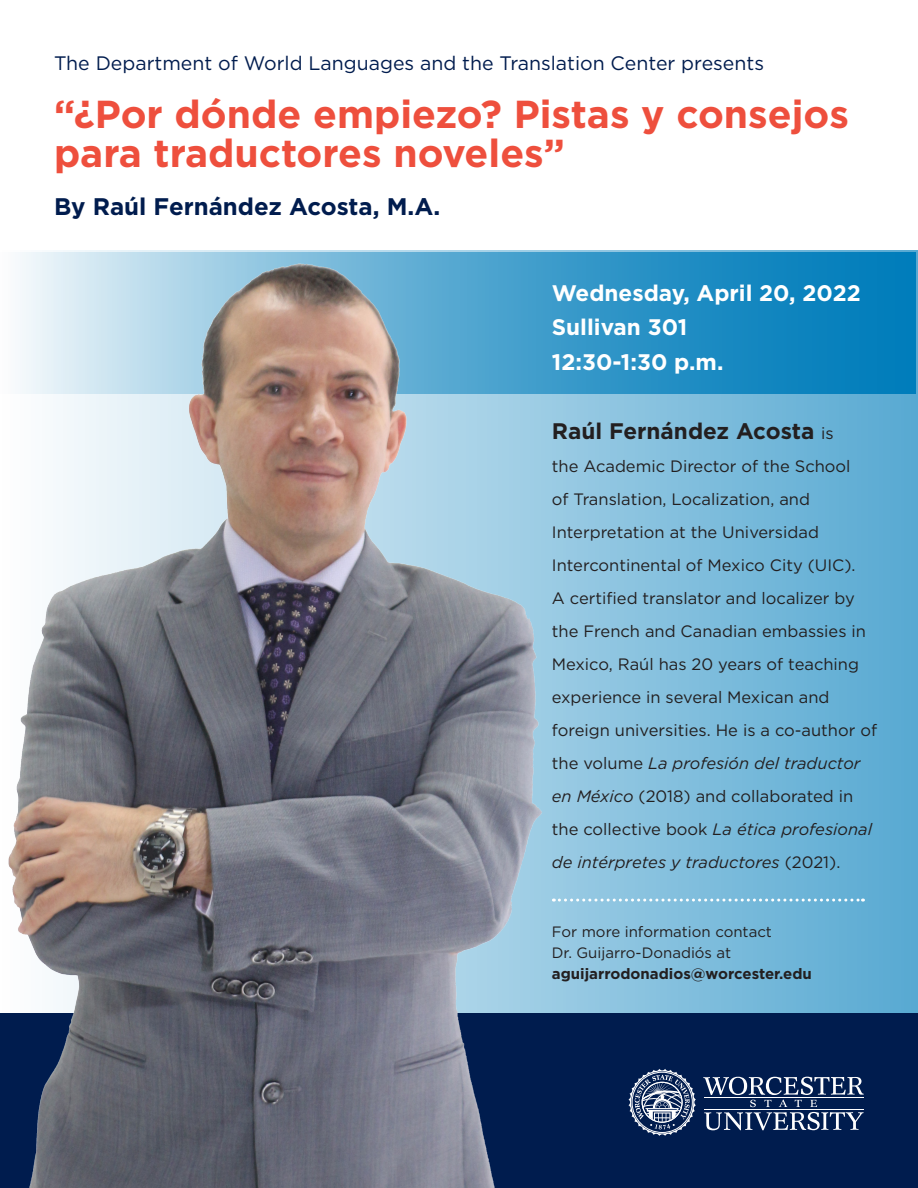
<style>
.page{position:relative;width:918px;height:1188px;background:#fff}
.page>*{position:absolute;margin:0;border:0;box-sizing:border-box;transform-origin:0 0}
.t1{font:700 39px/39px "Gotham";color:#ee4f3d}
.t2{font:700 24px "Gotham";color:#001c4e}
.t3{font:700 22.5px "Gotham";color:#fff}
.t4{font:700 22.5px "Gotham";color:#231f20}
.t5{font:19.5px "Gotham";color:#001c4e}
.t6{font:16.5px/33px "Gotham";color:#231f20}
.t7{font:15px/21px "Gotham";color:#231f20}
.s1{font-weight:400;font-size:16.5px}
.s2{font-style:italic}
.s3{font-weight:700}
</style>
<div class="page">
<div style="left:0;top:1013px;width:918px;height:175px;background:#001c4e"></div>
<svg style="left:702px;top:251px;width:216px;height:762px;background:#6bb3d7"></svg>
<svg style="left:702px;top:252px;width:214px;height:141px;background:#0c83bd"></svg>
<img style="left:8px;top:250px;width:694px;height:938px">
<svg style="left:629px;top:1069px;width:67px;height:67px"></svg>
<svg style="left:703px;top:1077px;width:161px;height:53px"></svg>
<hr style="left:704px;top:1109px;width:160px;height:1px;background:#fff">
<hr style="left:704px;top:1097px;width:160px;height:1px;background:#fff">
<svg style="left:553px;top:899px;width:311px;height:3px"></svg>
<p class="t5" style="left:54px;top:50px;width:712px">The Department of World Languages and the Translation Center presents</p>
<p class="t1" style="left:54px;top:95px;width:797px">“¿Por dónde empiezo? Pistas y consejos para traductores noveles”</p>
<p class="t2" style="left:54px;top:191px;width:388px">By Raúl Fernández Acosta, M.A.</p>
<p class="t3" style="left:552px;top:278px;width:310px">Wednesday, April 20, 2022</p>
<p class="t3" style="left:552px;top:312px;width:137px">Sullivan 301</p>
<p class="t3" style="left:552px;top:347px;width:173px">12:30-1:30 p.m.</p>
<p class="t4" style="left:552px;top:416px;width:283px">Raúl Fernández Acosta <span class="s1">is</span></p>
<p class="t6" style="left:552px;top:449px;width:327px">the Academic Director of the School<br>of Translation, Localization, and Interpretation at the Universidad Intercontinental of Mexico City (UIC).<br>A certified translator and localizer by the French and Canadian embassies in Mexico, Raúl has 20 years of teaching experience in several Mexican and foreign universities. He is a co-author of the volume <span class="s2">La profesión del traductor en México</span> (2018) and collaborated in the collective book <span class="s2">La ética profesional de intérpretes y traductores</span> (2021).</p>
<p class="t7" style="left:552px;top:920px;width:261px">For more information contact<br>Dr. Guijarro-Donadiós at <span class="s3">aguijarrodonadios@worcester.edu</span></p>
</div>
